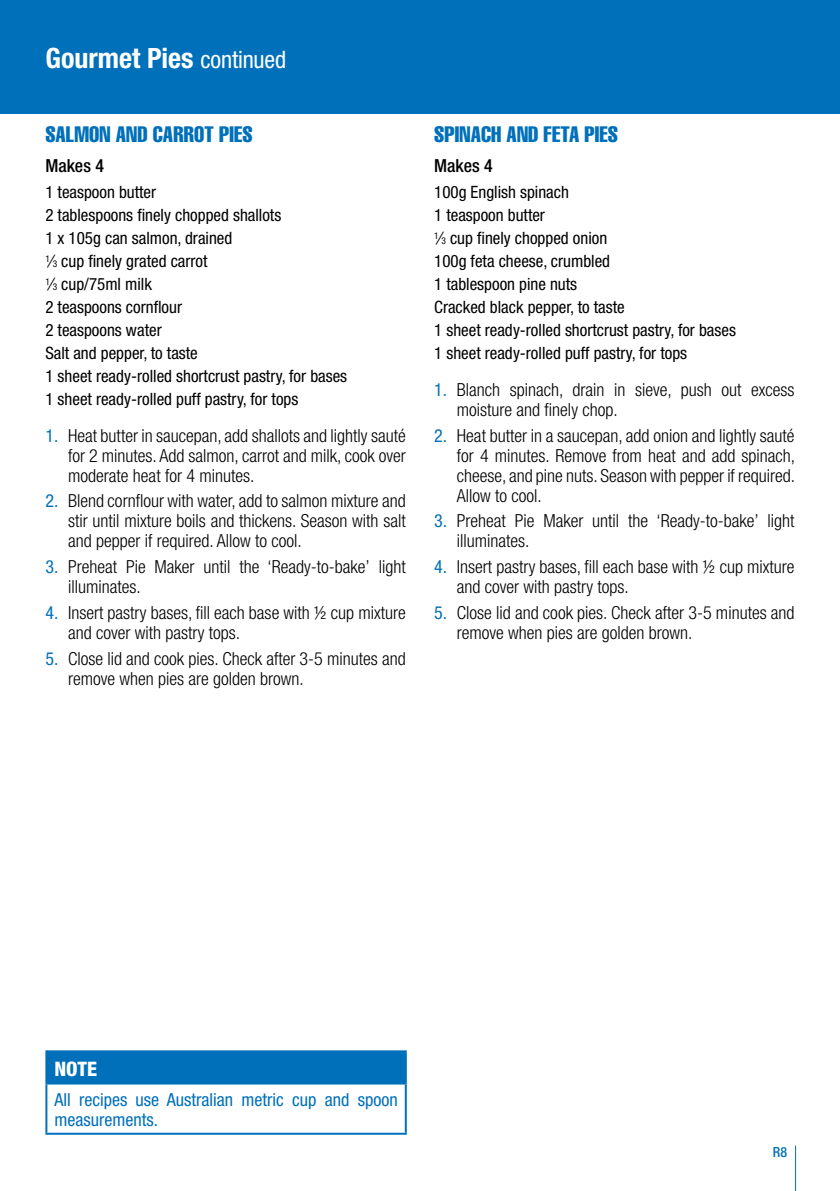
<style>
.page{position:relative;width:840px;height:1191px;background:#fff}
.page>*{position:absolute;margin:0;border:0;box-sizing:border-box;transform-origin:0 0}
.t1{font:700 condensed 28px "Helvetica Neue";color:#fff}
.t2{font:extra-condensed 22px "Helvetica";letter-spacing:.01em;color:#0070ba}
.t3{font:800 condensed 20px "Helvetica Neue";color:#fff}
.t4{font:300 condensed 18px/20px "Helvetica Neue";color:#000}
.t5{font:condensed 18px/20px "Helvetica Neue";color:#0070ba}
.t6{font:500 condensed 18px "Helvetica Neue";color:#000}
.t7{font:condensed 17px/23px "Helvetica Neue";color:#000}
.t8{font:500 condensed 14px "Helvetica Neue";color:#0070ba}
.s1{font-weight:400;font-size:24px}
.s2{font-size:9.4px}
.s3{font-weight:400;color:#0070ba}
</style>
<div class="page">
<hr style="left:794px;top:1145px;width:1px;height:46px;background:#0070ba">
<div style="left:0;top:0;width:839px;height:113px;background:#0070ba"></div>
<div style="left:46px;top:1051px;width:359px;height:32px;background:#0070ba"></div>
<hr style="left:45px;top:1132px;width:361px;height:2px;background:#0070ba">
<hr style="left:45px;top:1050px;width:361px;height:2px;background:#0070ba">
<hr style="left:45px;top:1052px;width:2px;height:30px;background:#0070ba">
<hr style="left:404px;top:1052px;width:2px;height:30px;background:#0070ba">
<hr style="left:45px;top:1082px;width:361px;height:2px;background:#0070ba">
<hr style="left:45px;top:1084px;width:2px;height:48px;background:#0070ba">
<hr style="left:404px;top:1084px;width:2px;height:48px;background:#0070ba">
<h1 class="t1" style="left:45px;top:41px;width:242px">Gourmet Pies <span class="s1">continued</span></h1>
<p class="t2" style="left:45px;top:121px;width:208px">SALMON AND CARROT PIES</p>
<p class="t6" style="left:45px;top:155px;width:60px">Makes 4</p>
<p class="t7" style="left:45px;top:181px;width:303px">1 teaspoon butter<br>2 tablespoons finely chopped shallots<br>1 x 105g can salmon, drained<br><sup>1</sup>⁄<span class="s2">3</span> cup finely grated carrot<br><sup>1</sup>⁄<span class="s2">3</span> cup/75ml milk<br>2 teaspoons cornflour<br>2 teaspoons water<br>Salt and pepper, to taste<br>1 sheet ready-rolled shortcrust pastry, for bases<br>1 sheet ready-rolled puff pastry, for tops</p>
<p class="t4" style="left:68px;top:425px;width:339px;text-align:justify;text-indent:-23px"><span class="s3">1.</span> Heat butter in saucepan, add shallots and lightly sauté for 2 minutes. Add salmon, carrot and milk, cook over moderate heat for 4 minutes.</p>
<p class="t4" style="left:68px;top:491px;width:339px;text-align:justify;text-indent:-23px"><span class="s3">2.</span> Blend cornflour with water, add to salmon mixture and stir until mixture boils and thickens. Season with salt and pepper if required. Allow to cool.</p>
<p class="t4" style="left:68px;top:556px;width:339px;text-indent:-23px"><span class="s3">3.</span> Preheat Pie Maker until the ‘Ready-to-bake’ light illuminates.</p>
<p class="t4" style="left:68px;top:602px;width:339px;text-indent:-23px"><span class="s3">4.</span> Insert pastry bases, fill each base with ½ cup mixture and cover with pastry tops.</p>
<p class="t4" style="left:68px;top:648px;width:339px;text-indent:-23px"><span class="s3">5.</span> Close lid and cook pies. Check after 3-5 minutes and remove when pies are golden brown.</p>
<p class="t2" style="left:434px;top:121px;width:185px">SPINACH AND FETA PIES</p>
<p class="t6" style="left:434px;top:155px;width:60px">Makes 4</p>
<p class="t7" style="left:434px;top:181px;width:303px">100g English spinach<br>1 teaspoon butter<br><sup>1</sup>⁄<span class="s2">3</span> cup finely chopped onion<br>100g feta cheese, crumbled<br>1 tablespoon pine nuts<br>Cracked black pepper, to taste<br>1 sheet ready-rolled shortcrust pastry, for bases<br>1 sheet ready-rolled puff pastry, for tops</p>
<p class="t4" style="left:456px;top:379px;width:339px;text-indent:-23px"><span class="s3">1.</span> Blanch spinach, drain in sieve, push out excess moisture and finely chop.</p>
<p class="t4" style="left:456px;top:425px;width:340px;text-align:justify;text-indent:-23px"><span class="s3">2.</span> Heat butter in a saucepan, add onion and lightly sauté for 4 minutes. Remove from heat and add spinach, cheese, and pine nuts. Season with pepper if required.<br>Allow to cool.</p>
<p class="t4" style="left:456px;top:511px;width:339px;text-indent:-23px"><span class="s3">3.</span> Preheat Pie Maker until the ‘Ready-to-bake’ light illuminates.</p>
<p class="t4" style="left:456px;top:556px;width:339px;text-indent:-23px"><span class="s3">4.</span> Insert pastry bases, fill each base with ½ cup mixture and cover with pastry tops.</p>
<p class="t4" style="left:456px;top:602px;width:339px;text-indent:-23px"><span class="s3">5.</span> Close lid and cook pies. Check after 3-5 minutes and remove when pies are golden brown.</p>
<p class="t3" style="left:54px;top:1056px;width:44px">NOTE</p>
<p class="t5" style="left:54px;top:1089px;width:344px">All recipes use Australian metric cup and spoon measurements.</p>
<p class="t8" style="left:772px;top:1143px;width:16px">R8</p>
</div>
